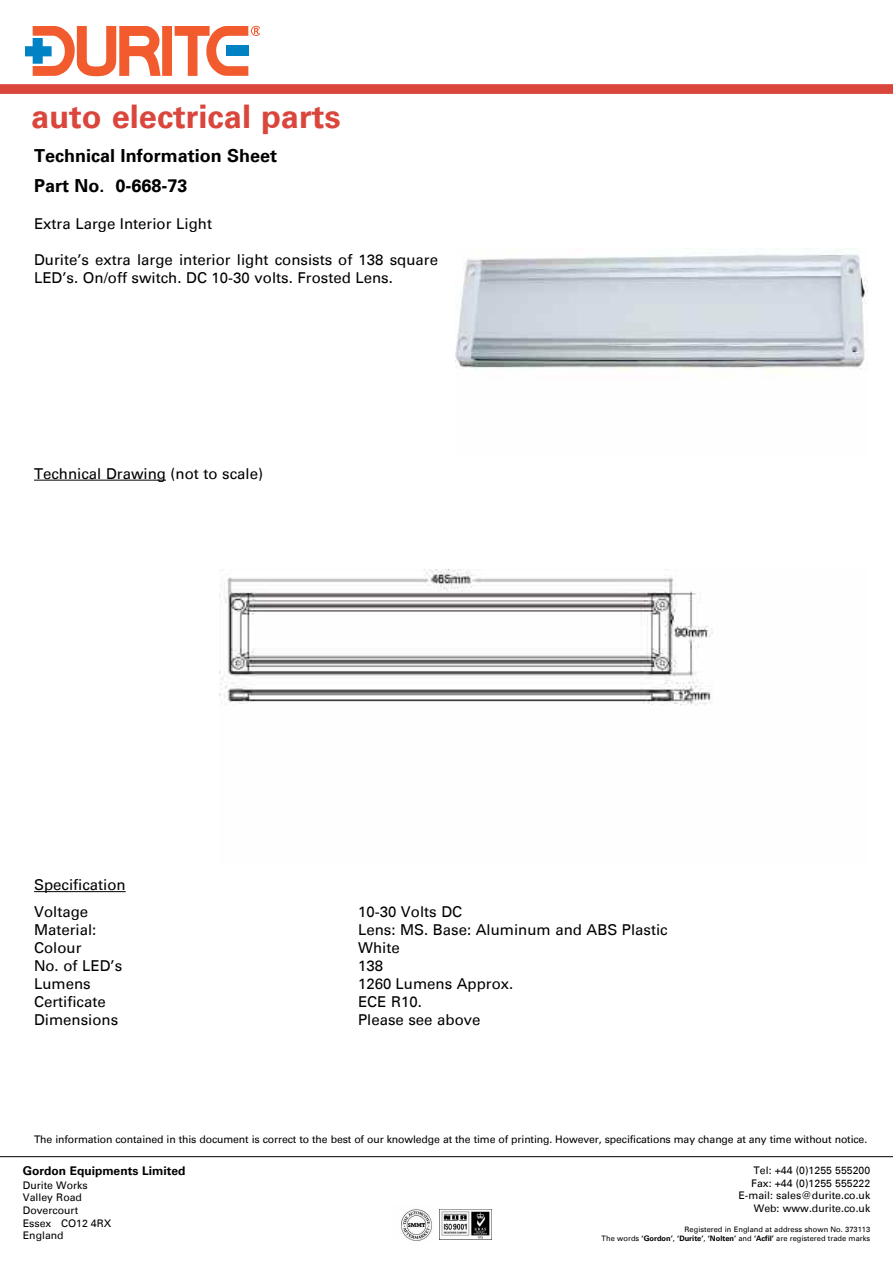
<style>
.page{position:relative;width:893px;height:1263px;background:#fff}
.page>*{position:absolute;margin:0;border:0;box-sizing:border-box;transform-origin:0 0}
.t1{font:700 32.55px "Univers Com 65";color:#da453c}
.t2{font:700 18px/29.7px "Univers Com 65";color:#000}
.t3{font:15px/18px "Univers Com 55 Roman";color:#000}
.t4{font:700 12px "Univers Com 65";color:#000}
.t5{font:10.5px/12.6px "Univers Com 55 Roman";letter-spacing:-.01em;color:#000}
.t6{font:7.5px/9px "Univers Com 55 Roman";color:#000;text-align:right}
.s1{font-family:"Univers Com 65";font-weight:700}
</style>
<div class="page">
<div style="left:0;top:84px;width:893px;height:10px;background:#da453c"></div>
<img style="left:401px;top:1209px;width:31px;height:32px">
<img style="left:439px;top:1210px;width:53px;height:30px">
<div style="left:162px;top:26px;width:10px;height:50px;background:#f15b2e"></div>
<svg style="left:175px;top:26px;width:85px;height:50px"></svg>
<svg style="left:26px;top:26px;width:135px;height:50px"></svg>
<hr style="left:0;top:1156px;width:893px;height:1px;background:#000">
<img style="left:455px;top:249px;width:412px;height:123px">
<img style="left:220px;top:570px;width:493px;height:135px">
<hr style="left:34px;top:891px;width:92px;height:1px;background:#000">
<hr style="left:34px;top:480px;width:132px;height:1px;background:#000">
<h1 class="t1" style="left:31px;top:105px;width:311px">auto electrical parts</h1>
<p class="t2" style="left:34px;top:143px;width:245px">Technical Information Sheet<br>Part No. 0-668-73</p>
<p class="t3" style="left:34px;top:217px;width:180px">Extra Large Interior Light</p>
<p class="t3" style="left:34px;top:253px;width:406px">Durite’s extra large interior light consists of 138 square<br>LED’s. On/off switch. DC 10-30 volts. Frosted Lens.</p>
<p class="t3" style="left:34px;top:466px;width:231px">Technical Drawing (not to scale)</p>
<p class="t3" style="left:34px;top:873px;width:93px;line-height:27px">Specification<br>Voltage</p>
<p class="t3" style="left:34px;top:923px;width:90px">Material:<br>Colour<br>No. of LED’s<br>Lumens<br>Certificate<br>Dimensions</p>
<p class="t3" style="left:358px;top:905px;width:311px">10-30 Volts DC<br>Lens: MS. Base: Aluminum and ABS Plastic<br>White<br>138<br>1260 Lumens Approx.<br>ECE R10.<br>Please see above</p>
<p class="t5" style="left:34px;top:1134px;width:835px">The information contained in this document is correct to the best of our knowledge at the time of printing. However, specifications may change at any time without notice.</p>
<p class="t4" style="left:23px;top:1167px;width:164px">Gordon Equipments Limited</p>
<p class="t5" style="left:23px;top:1180px;width:90px">Durite Works<br>Valley Road<br>Dovercourt<br>Essex CO12 4RX<br>England</p>
<p class="t5" style="left:738px;top:1165px;width:133px;text-align:right">Tel: +44 (0)1255 555200<br>Fax: +44 (0)1255 555222<br>E-mail: sales@durite.co.uk<br>Web: www.durite.co.uk</p>
<p class="t6" style="left:602px;top:1225px;width:270px">Registered in England at address shown No. 373113<br>The words <span class="s1">‘Gordon’</span>, <span class="s1">‘Durite’</span>, <span class="s1">‘Nolten’</span> and <span class="s1">‘Acfil’</span> are registered trade marks</p>
</div>
